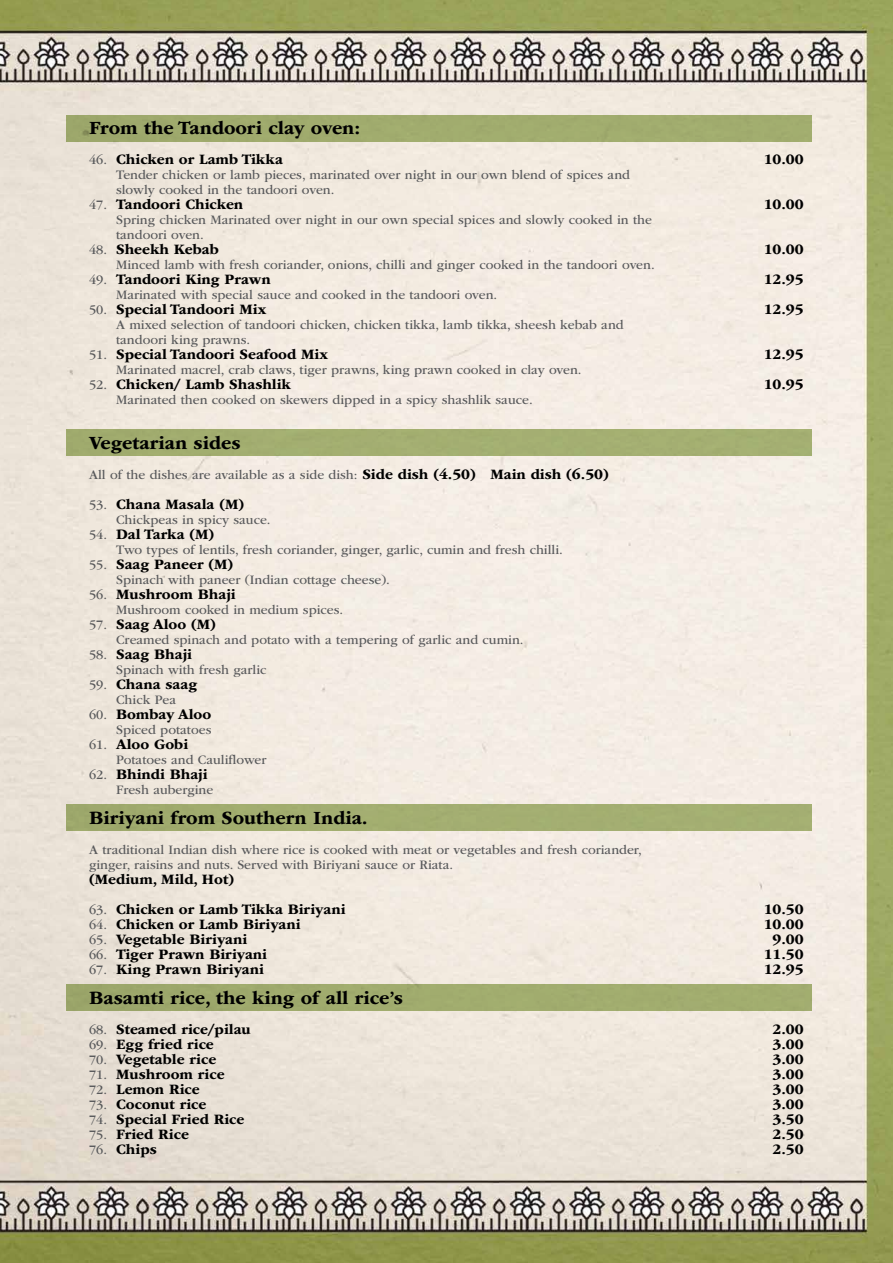
<style>
.page{position:relative;width:893px;height:1263px;background:#fff}
.page>*{position:absolute;margin:0;border:0;box-sizing:border-box;transform-origin:0 0}
.t1{font:700 19.5px "ITC Garamond Std";color:#000}
.t2{font:700 15px/15px "ITC Garamond Std";color:#000;text-align:justify}
.t3{font:13.5px/15px "ITC Garamond Std";color:#58595b}
.s1{font-weight:400;font-size:13.5px;color:#58595b}
.s2{font-weight:700;font-size:15px;color:#000}
</style>
<div class="page">
<img style="left:0;top:0;width:893px;height:1263px">
<div style="left:67px;top:984px;width:745px;height:27px;background:#a0ab6e"></div>
<div style="left:67px;top:804px;width:745px;height:26px;background:#a2ae71"></div>
<div style="left:67px;top:115px;width:745px;height:26px;background:#a0ab6e"></div>
<div style="left:67px;top:429px;width:745px;height:27px;background:#a4ae71"></div>
<h1 class="t1" style="left:89px;top:117px;width:273px">From the Tandoori clay oven:</h1>
<p class="t2" style="left:89px;top:152px;width:195px"><span class="s1">46.</span> Chicken or Lamb Tikka</p>
<p class="t3" style="left:116px;top:168px;width:515px">Tender chicken or lamb pieces, marinated over night in our own blend of spices and slowly cooked in the tandoori oven.</p>
<p class="t2" style="left:89px;top:197px;width:156px"><span class="s1">47.</span> Tandoori Chicken</p>
<p class="t3" style="left:116px;top:213px;width:537px">Spring chicken Marinated over night in our own special spices and slowly cooked in the tandoori oven.</p>
<p class="t2" style="left:89px;top:242px;width:131px"><span class="s1">48.</span> Sheekh Kebab</p>
<p class="t3" style="left:116px;top:258px;width:540px">Minced lamb with fresh coriander, onions, chilli and ginger cooked in the tandoori oven.</p>
<p class="t2" style="left:89px;top:272px;width:183px"><span class="s1">49.</span> Tandoori King Prawn</p>
<p class="t3" style="left:116px;top:288px;width:383px">Marinated with special sauce and cooked in the tandoori oven.</p>
<p class="t2" style="left:89px;top:302px;width:179px"><span class="s1">50.</span> Special Tandoori Mix</p>
<p class="t3" style="left:116px;top:318px;width:509px">A mixed selection of tandoori chicken, chicken tikka, lamb tikka, sheesh kebab and tandoori king prawns.</p>
<p class="t2" style="left:89px;top:347px;width:240px"><span class="s1">51.</span> Special Tandoori Seafood Mix</p>
<p class="t3" style="left:116px;top:363px;width:467px">Marinated macrel, crab claws, tiger prawns, king prawn cooked in clay oven.</p>
<p class="t2" style="left:89px;top:377px;width:204px"><span class="s1">52.</span> Chicken/ Lamb Shashlik</p>
<p class="t3" style="left:116px;top:393px;width:418px">Marinated then cooked on skewers dipped in a spicy shashlik sauce.</p>
<h1 class="t1" style="left:89px;top:432px;width:153px">Vegetarian sides</h1>
<p class="t3" style="left:89px;top:468px;width:521px">All of the dishes are available as a side dish: <span class="s2">Side dish (4.50) Main dish (6.50)</span></p>
<p class="t2" style="left:89px;top:497px;width:157px"><span class="s1">53.</span> Chana Masala (M)</p>
<p class="t3" style="left:116px;top:513px;width:156px">Chickpeas in spicy sauce.</p>
<p class="t2" style="left:89px;top:527px;width:127px"><span class="s1">54.</span> Dal Tarka (M)</p>
<p class="t3" style="left:116px;top:543px;width:448px">Two types of lentils, fresh coriander, ginger, garlic, cumin and fresh chilli.</p>
<p class="t2" style="left:89px;top:557px;width:146px"><span class="s1">55.</span> Saag Paneer (M)</p>
<p class="t3" style="left:116px;top:573px;width:275px">Spinach with paneer (Indian cottage cheese).</p>
<p class="t2" style="left:89px;top:587px;width:148px"><span class="s1">56.</span> Mushroom Bhaji</p>
<p class="t3" style="left:116px;top:603px;width:229px">Mushroom cooked in medium spices.</p>
<p class="t2" style="left:89px;top:617px;width:128px"><span class="s1">57.</span> Saag Aloo (M)</p>
<p class="t3" style="left:116px;top:633px;width:409px">Creamed spinach and potato with a tempering of garlic and cumin.</p>
<p class="t2" style="left:89px;top:647px;width:104px"><span class="s1">58.</span> Saag Bhaji</p>
<p class="t3" style="left:116px;top:663px;width:152px">Spinach with fresh garlic</p>
<p class="t2" style="left:89px;top:677px;width:110px"><span class="s1">59.</span> Chana saag</p>
<p class="t3" style="left:116px;top:693px;width:61px">Chick Pea</p>
<p class="t2" style="left:89px;top:707px;width:124px"><span class="s1">60.</span> Bombay Aloo</p>
<p class="t3" style="left:116px;top:723px;width:97px">Spiced potatoes</p>
<p class="t2" style="left:89px;top:737px;width:101px"><span class="s1">61.</span> Aloo Gobi</p>
<p class="t3" style="left:116px;top:753px;width:152px">Potatoes and Cauliflower</p>
<p class="t2" style="left:89px;top:767px;width:120px"><span class="s1">62.</span> Bhindi Bhaji</p>
<p class="t3" style="left:116px;top:783px;width:99px">Fresh aubergine</p>
<h1 class="t1" style="left:89px;top:807px;width:280px">Biriyani from Southern India.</h1>
<p class="t3" style="left:89px;top:843px;width:554px">A traditional Indian dish where rice is cooked with meat or vegetables and fresh coriander, ginger, raisins and nuts. Served with Biriyani sauce or Riata.</p>
<p class="t2" style="left:89px;top:872px;width:147px">(Medium, Mild, Hot)</p>
<p class="t2" style="left:89px;top:902px;width:258px"><span class="s1">63.</span> Chicken or Lamb Tikka Biriyani</p>
<p class="t2" style="left:89px;top:917px;width:213px"><span class="s1">64.</span> Chicken or Lamb Biriyani</p>
<p class="t2" style="left:89px;top:932px;width:160px"><span class="s1">65.</span> Vegetable Biriyani</p>
<p class="t2" style="left:89px;top:947px;width:180px"><span class="s1">66.</span> Tiger Prawn Biriyani</p>
<p class="t2" style="left:89px;top:962px;width:176px"><span class="s1">67.</span> King Prawn Biriyani</p>
<h1 class="t1" style="left:89px;top:987px;width:315px">Basamti rice, the king of all rice’s</h1>
<p class="t2" style="left:89px;top:1022px;width:163px"><span class="s1">68.</span> Steamed rice/pilau</p>
<p class="t2" style="left:89px;top:1037px;width:126px"><span class="s1">69.</span> Egg fried rice</p>
<p class="t2" style="left:89px;top:1052px;width:129px"><span class="s1">70.</span> Vegetable rice</p>
<p class="t2" style="left:89px;top:1067px;width:137px"><span class="s1">71.</span> Mushroom rice</p>
<p class="t2" style="left:89px;top:1082px;width:112px"><span class="s1">72.</span> Lemon Rice</p>
<p class="t2" style="left:89px;top:1097px;width:119px"><span class="s1">73.</span> Coconut rice</p>
<p class="t2" style="left:89px;top:1112px;width:157px"><span class="s1">74.</span> Special Fried Rice</p>
<p class="t2" style="left:89px;top:1127px;width:101px"><span class="s1">75.</span> Fried Rice</p>
<p class="t2" style="left:89px;top:1142px;width:69px"><span class="s1">76.</span> Chips</p>
<p class="t2" style="left:764px;top:152px;width:42px">10.00</p>
<p class="t2" style="left:764px;top:197px;width:42px">10.00</p>
<p class="t2" style="left:764px;top:235px;width:42px;line-height:30px">10.00<br>12.95<br>12.95</p>
<p class="t2" style="left:764px;top:340px;width:42px;line-height:30px">12.95<br>10.95</p>
<p class="t2" style="left:764px;top:902px;width:42px;text-align:center">10.50<br>10.00<br>9.00<br>11.50<br>12.95</p>
<p class="t2" style="left:772px;top:1022px;width:33px">2.00<br>3.00<br>3.00<br>3.00<br>3.00<br>3.00<br>3.50<br>2.50<br>2.50</p>
</div>
